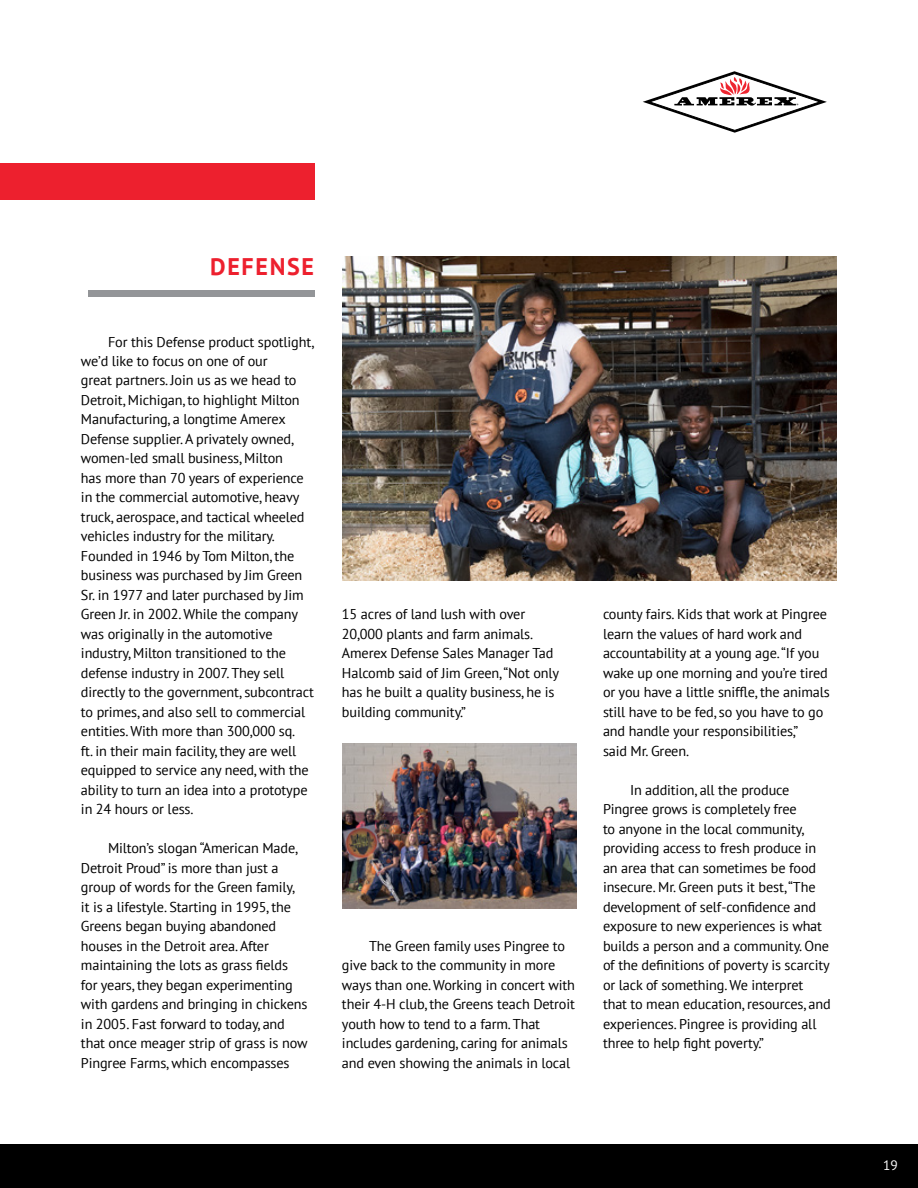
<style>
.page{position:relative;width:918px;height:1188px;background:#fff}
.page>*{position:absolute;margin:0;border:0;box-sizing:border-box;transform-origin:0 0}
.t1{font:700 24px "PT Sans";letter-spacing:.07em;color:#ed202e}
.t2{font:14.25px/19.5px "PT Sans";letter-spacing:-.01em;color:#000}
.t3{font:13.5px "PT Sans";color:#fff}
.t4{font:5.1px "Myriad Pro";color:#000}
</style>
<div class="page">
<div style="left:0;top:1145px;width:918px;height:43px;background:#000"></div>
<div style="left:0;top:163px;width:315px;height:36px;background:#ed202e"></div>
<svg style="left:643px;top:71px;width:184px;height:62px"></svg>
<div style="left:88px;top:290px;width:227px;height:7px;background:#939598"></div>
<img style="left:342px;top:256px;width:495px;height:324px">
<img style="left:342px;top:744px;width:234px;height:165px">
<p class="t4" style="left:797px;top:102px;width:4px">®</p>
<h1 class="t1" style="left:210px;top:250px;width:105px">DEFENSE</h1>
<p class="t2" style="left:81px;top:331px;width:235px;text-indent:27px">For this Defense product spotlight, we’d like to focus on one of our<br>great partners. Join us as we head to Detroit, Michigan, to highlight Milton Manufacturing, a longtime Amerex Defense supplier. A privately owned, women-led small business, Milton<br>has more than 70 years of experience in the commercial automotive, heavy truck, aerospace, and tactical wheeled vehicles industry for the military.<br>Founded in 1946 by Tom Milton, the business was purchased by Jim Green Sr. in 1977 and later purchased by Jim Green Jr. in 2002. While the company was originally in the automotive industry, Milton transitioned to the defense industry in 2007. They sell directly to the government, subcontract to primes, and also sell to commercial entities. With more than 300,000 sq.<br>ft. in their main facility, they are well equipped to service any need, with the ability to turn an idea into a prototype in 24 hours or less.</p>
<p class="t2" style="left:81px;top:838px;width:228px;text-indent:27px">Milton’s slogan “American Made, Detroit Proud” is more than just a group of words for the Green family,<br>it is a lifestyle. Starting in 1995, the Greens began buying abandoned houses in the Detroit area. After maintaining the lots as grass fields for years, they began experimenting with gardens and bringing in chickens in 2005. Fast forward to today, and that once meager strip of grass is now Pingree Farms, which encompasses</p>
<p class="t2" style="left:342px;top:604px;width:219px">15 acres of land lush with over<br>20,000 plants and farm animals.<br>Amerex Defense Sales Manager Tad<br>Halcomb said of Jim Green, “Not only has he built a quality business, he is building community.”</p>
<p class="t2" style="left:342px;top:936px;width:235px;text-indent:27px">The Green family uses Pingree to give back to the community in more ways than one. Working in concert with their 4-H club, the Greens teach Detroit youth how to tend to a farm. That includes gardening, caring for animals and even showing the animals in local</p>
<p class="t2" style="left:603px;top:604px;width:228px">county fairs. Kids that work at Pingree learn the values of hard work and accountability at a young age. “If you wake up one morning and you’re tired or you have a little sniffle, the animals still have to be fed, so you have to go and handle your responsibilities,”<br>said Mr. Green.</p>
<p class="t2" style="left:603px;top:780px;width:229px;text-indent:27px">In addition, all the produce Pingree grows is completely free<br>to anyone in the local community, providing access to fresh produce in an area that can sometimes be food insecure. Mr. Green puts it best, “The development of self-confidence and exposure to new experiences is what builds a person and a community. One of the definitions of poverty is scarcity or lack of something. We interpret that to mean education, resources, and experiences. Pingree is providing all three to help fight poverty.”</p>
<p class="t3" style="left:883px;top:1157px;width:16px">19</p>
</div>
